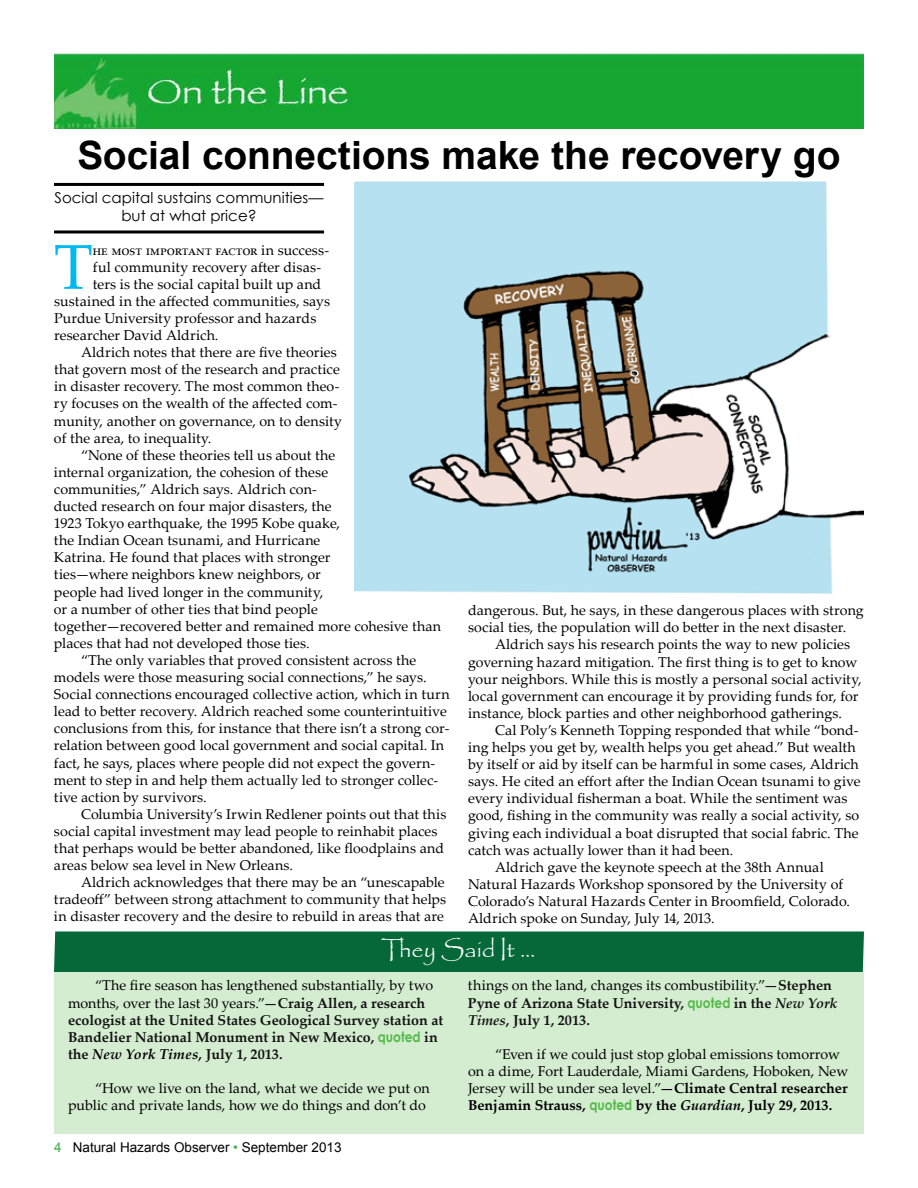
<style>
.page{position:relative;width:918px;height:1188px;background:#fff}
.page>*{position:absolute;margin:0;border:0;box-sizing:border-box;transform-origin:0 0}
.t1{font:63.3px "Palatino Linotype";color:#00b9f1}
.t2{font:700 39px "Arial";letter-spacing:-.005em;color:#000}
.t3{font:24px "Papyrus";letter-spacing:-.005em;color:#fff}
.t4{font:15px/18px "Century Gothic";color:#000;text-align:center}
.t5{font:14.25px/17.1px "Palatino Linotype";letter-spacing:.005em;color:#000}
.t6{font:700 14.25px/17.1px "Palatino Linotype";color:#141413}
.t7{font:13.5px "Arial";color:#000}
.s1{font-weight:400;color:#000}
.s2{font-family:"Century Gothic";color:#54b948}
.s3{font-style:italic;color:#000}
.s4{color:#41ad49}
.s5{font-style:italic}
.s6{font-weight:700}
.s7{font-family:"Century Gothic";font-weight:700;color:#54b948}
.s8{font-weight:700;font-style:italic}
</style>
<div class="page">
<div style="left:54px;top:932px;width:810px;height:41px;background:#056839"></div>
<div style="left:54px;top:973px;width:810px;height:161px;background:#d4edd1"></div>
<img style="left:54px;top:54px;width:810px;height:75px">
<img style="left:354px;top:181px;width:510px;height:413px">
<hr style="left:54px;top:183px;width:270px;height:3px;background:#000">
<hr style="left:54px;top:230px;width:270px;height:3px;background:#000">
<h2 class="t2" style="left:77px;top:130px;width:765px">Social connections make the recovery go</h2>
<p class="t4" style="left:55px;top:189px;width:270px">Social capital sustains communities— but at what price?</p>
<h1 class="t1" style="left:54px;top:222px;width:40px">T</h1>
<p class="t5" style="left:93px;top:241px;width:238px">he most important factor in success-</p>
<p class="t5" style="left:93px;top:258px;width:230px">ful community recovery after disas-</p>
<p class="t5" style="left:93px;top:275px;width:230px">ters is the social capital built up and</p>
<p class="t5" style="left:54px;top:292px;width:278px">sustained in the affected communities, says</p>
<p class="t5" style="left:54px;top:309px;width:264px">Purdue University professor and hazards</p>
<p class="t5" style="left:54px;top:326px;width:166px">researcher David Aldrich.</p>
<p class="t5" style="left:81px;top:343px;width:257px">Aldrich notes that there are five theories</p>
<p class="t5" style="left:54px;top:360px;width:287px">that govern most of the research and practice</p>
<p class="t5" style="left:54px;top:377px;width:287px">in disaster recovery. The most common theo-</p>
<p class="t5" style="left:54px;top:394px;width:285px">ry focuses on the wealth of the affected com-</p>
<p class="t5" style="left:54px;top:412px;width:290px">munity, another on governance, on to density</p>
<p class="t5" style="left:54px;top:429px;width:159px">of the area, to inequality.</p>
<p class="t5" style="left:81px;top:446px;width:256px">“None of these theories tell us about the</p>
<p class="t5" style="left:54px;top:463px;width:276px">internal organization, the cohesion of these</p>
<p class="t5" style="left:54px;top:480px;width:264px">communities,” Aldrich says. Aldrich con-</p>
<p class="t5" style="left:54px;top:497px;width:279px">ducted research on four major disasters, the</p>
<p class="t5" style="left:54px;top:514px;width:288px">1923 Tokyo earthquake, the 1995 Kobe quake,</p>
<p class="t5" style="left:54px;top:531px;width:268px">the Indian Ocean tsunami, and Hurricane</p>
<p class="t5" style="left:54px;top:548px;width:278px">Katrina. He found that places with stronger</p>
<p class="t5" style="left:54px;top:565px;width:268px">ties—where neighbors knew neighbors, or</p>
<p class="t5" style="left:54px;top:583px;width:271px">people had lived longer in the community,</p>
<p class="t5" style="left:54px;top:600px;width:265px">or a number of other ties that bind people</p>
<p class="t5" style="left:54px;top:617px;width:389px">together—recovered better and remained more cohesive than</p>
<p class="t5" style="left:54px;top:634px;width:257px">places that had not developed those ties.</p>
<p class="t5" style="left:81px;top:651px;width:337px">“The only variables that proved consistent across the</p>
<p class="t5" style="left:54px;top:668px;width:374px">models were those measuring social connections,” he says.</p>
<p class="t5" style="left:54px;top:685px;width:397px">Social connections encouraged collective action, which in turn</p>
<p class="t5" style="left:54px;top:702px;width:394px">lead to better recovery. Aldrich reached some counterintuitive</p>
<p class="t5" style="left:54px;top:719px;width:397px">conclusions from this, for instance that there isn’t a strong cor-</p>
<p class="t5" style="left:54px;top:736px;width:392px">relation between good local government and social capital. In</p>
<p class="t5" style="left:54px;top:754px;width:383px">fact, he says, places where people did not expect the govern-</p>
<p class="t5" style="left:54px;top:771px;width:386px">ment to step in and help them actually led to stronger collec-</p>
<p class="t5" style="left:54px;top:788px;width:154px">tive action by survivors.</p>
<p class="t5" style="left:81px;top:805px;width:367px">Columbia University’s Irwin Redlener points out that this</p>
<p class="t5" style="left:54px;top:822px;width:385px">social capital investment may lead people to reinhabit places</p>
<p class="t5" style="left:54px;top:839px;width:392px">that perhaps would be better abandoned, like floodplains and</p>
<p class="t5" style="left:54px;top:856px;width:241px">areas below sea level in New Orleans.</p>
<p class="t5" style="left:81px;top:873px;width:365px">Aldrich acknowledges that there may be an “unescapable</p>
<p class="t5" style="left:54px;top:890px;width:394px">tradeoff” between strong attachment to community that helps</p>
<p class="t5" style="left:54px;top:907px;width:391px">in disaster recovery and the desire to rebuild in areas that are</p>
<p class="t5" style="left:468px;top:601px;width:397px">dangerous. But, he says, in these dangerous places with strong social ties, the population will do better in the next disaster.</p>
<p class="t5" style="left:468px;top:635px;width:395px;text-indent:27px">Aldrich says his research points the way to new policies governing hazard mitigation. The first thing is to get to know your neighbors. While this is mostly a personal social activity, local government can encourage it by providing funds for, for instance, block parties and other neighborhood gatherings.</p>
<p class="t5" style="left:495px;top:721px;width:365px">Cal Poly’s Kenneth Topping responded that while “bond-</p>
<p class="t5" style="left:468px;top:738px;width:389px">ing helps you get by, wealth helps you get ahead.” But wealth</p>
<p class="t5" style="left:468px;top:755px;width:392px">by itself or aid by itself can be harmful in some cases, Aldrich</p>
<p class="t5" style="left:468px;top:772px;width:394px">says. He cited an effort after the Indian Ocean tsunami to give</p>
<p class="t5" style="left:468px;top:789px;width:381px">every individual fisherman a boat. While the sentiment was</p>
<p class="t5" style="left:468px;top:806px;width:393px">good, fishing in the community was really a social activity, so</p>
<p class="t5" style="left:468px;top:824px;width:392px">giving each individual a boat disrupted that social fabric. The</p>
<p class="t5" style="left:468px;top:841px;width:267px">catch was actually lower than it had been.</p>
<p class="t5" style="left:495px;top:858px;width:330px">Aldrich gave the keynote speech at the 38th Annual</p>
<p class="t5" style="left:468px;top:875px;width:377px">Natural Hazards Workshop sponsored by the University of</p>
<p class="t5" style="left:468px;top:892px;width:384px">Colorado’s Natural Hazards Center in Broomfield, Colorado.</p>
<p class="t5" style="left:468px;top:909px;width:248px">Aldrich spoke on Sunday, July 14, 2013.</p>
<h3 class="t3" style="left:381px;top:935px;width:156px">They Said It ...</h3>
<p class="t6" style="left:68px;top:977px;width:377px;text-indent:27px"><span class="s1">“The fire season has lengthened substantially, by two months, over the last 30 years.”</span>—Craig Allen, a research ecologist at the United States Geological Survey station at Bandelier National Monument in New Mexico, <span class="s2">quoted</span> in the <span class="s3">New York Times,</span> July 1, 2013.</p>
<p class="t5" style="left:68px;top:1079px;width:363px;text-align:right">“How we live on the land, what we decide we put on public and private lands, how we do things and don’t do</p>
<p class="t7" style="left:54px;top:1139px;width:289px"><span class="s4">4</span> Natural Hazards Observer <span class="s4">•</span> September 2013</p>
<p class="t6" style="left:468px;top:976px;width:371px"><span class="s1">things on the land, changes its combustibility.”</span>—Stephen<br>Pyne of Arizona State University, <span class="s2">quoted</span> in the <span class="s5">New York<br>Times</span>, July 1, 2013.</p>
<p class="t5" style="left:468px;top:1045px;width:382px;text-indent:27px">“Even if we could just stop global emissions tomorrow on a dime, Fort Lauderdale, Miami Gardens, Hoboken, New Jersey will be under sea level.”<span class="s6">—Climate Central researcher Benjamin Strauss,</span> <span class="s7">quoted</span> <span class="s6">by the</span> <span class="s8">Guardian</span><span class="s6">, July 29, 2013.</span></p>
</div>
